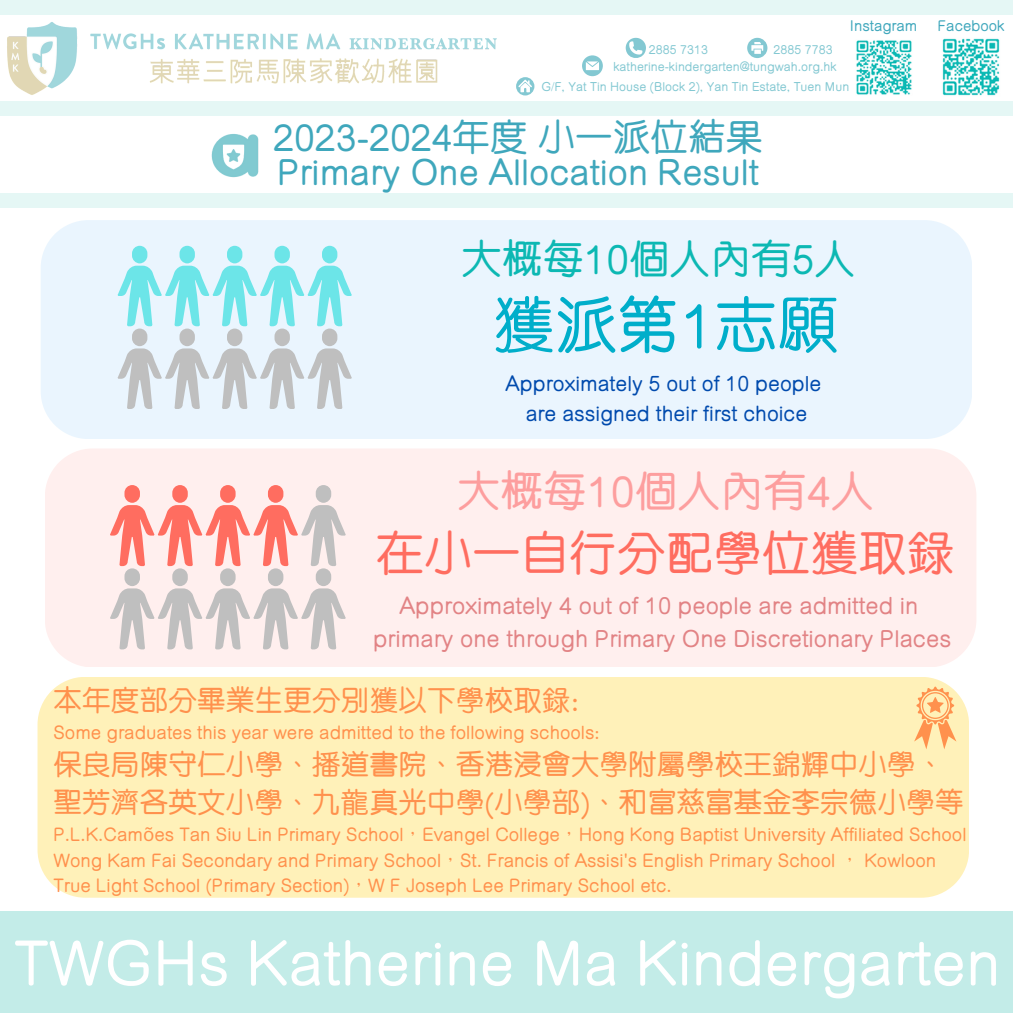
<style>
.page{position:relative;width:1013px;height:1013px;background:#fff}
.page>*{position:absolute;margin:0;border:0;box-sizing:border-box;transform-origin:0 0}
.t1{font:500 62.5px "M Yuen HK";color:#fff}
.t2{font:500 62.5px "M Yuen HK";color:#00aeca}
.t3{font:500 48.25px "M Yuen HK";color:#ff6d60}
.t4{font:500 43.12px "M Yuen HK";color:#fd9e9e}
.t5{font:500 40.75px "M Yuen HK";color:#0cb8b3}
.t6{font:500 37.5px "M Yuen HK";color:#3fa7bc}
.t7{font:500 36.25px "M Yuen HK";color:#3fa7bc}
.t8{font:500 28.75px "M Yuen HK";color:#ff914d}
.t9{font:500 23.75px/32.8px "M Yuen HK";color:#e28385;text-align:center}
.t10{font:500 21.25px/29.4px "M Yuen HK";color:#004aad;text-align:center}
.t11{font:500 18.75px/25.2px "M Yuen HK";color:#ff914d}
.t12{font:500 15px "M Yuen HK";color:#3fa7bc}
.t13{font:500 12.5px "M Yuen HK";color:#83c8d2}
.s1{font-family:"Noto Sans";font-weight:400}
</style>
<div class="page">
<img style="left:7px;top:22px;width:490px;height:73px">
<div style="left:0;top:0;width:1012px;height:15px;background:#e5f7f5"></div>
<div style="left:0;top:101px;width:1012px;height:15px;background:#e5f7f5"></div>
<img style="left:211px;top:133px;width:48px;height:45px">
<img style="left:856px;top:40px;width:56px;height:55px">
<img style="left:942px;top:38px;width:58px;height:58px">
<svg style="left:582px;top:55px;width:20px;height:21px"></svg>
<svg style="left:625px;top:38px;width:21px;height:20px"></svg>
<svg style="left:747px;top:38px;width:20px;height:20px"></svg>
<svg style="left:516px;top:77px;width:18px;height:18px"></svg>
<div style="left:0;top:193px;width:1012px;height:15px;background:#e5f7f5"></div>
<div style="left:0;top:911px;width:1012px;height:101px;background:#c3ece8"></div>
<div style="left:41px;top:220px;width:931px;height:219px;background:#eaf5fe"></div>
<svg style="left:117px;top:246px;width:235px;height:163px;background:#c6e6ec"></svg>
<div style="left:45px;top:449px;width:931px;height:218px;background:#ffefee"></div>
<svg style="left:110px;top:485px;width:236px;height:164px;background:#eecdca"></svg>
<div style="left:38px;top:677px;width:931px;height:220px;background:#fff1b9"></div>
<svg style="left:914px;top:686px;width:42px;height:63px;background:#ffce92"></svg>
<p class="t13" style="left:649px;top:43px;width:61px">2885 7313</p>
<p class="t13" style="left:773px;top:43px;width:61px">2885 7783</p>
<p class="t13" style="left:613px;top:60px;width:225px">katherine-kindergarten@tungwah.org.hk</p>
<h4 class="t12" style="left:850px;top:18px;width:69px">Instagram</h4>
<p class="t12" style="left:938px;top:18px;width:68px">Facebook</p>
<p class="t13" style="left:541px;top:80px;width:309px">G/F, Yat Tin House (Block 2), Yan Tin Estate, Tuen Mun</p>
<p class="t6" style="left:273px;top:117px;width:491px">2023-2024年度小一派位結果</p>
<p class="t7" style="left:277px;top:152px;width:483px">Primary One Allocation Result</p>
<h4 class="t5" style="left:461px;top:237px;width:392px">大概每10個人內有5人</h4>
<p class="t2" style="left:493px;top:292px;width:349px">獲派第1志願</p>
<h6 class="t10" style="left:505px;top:368px;width:317px">Approximately 5 out of 10 people are assigned their first choice</h6>
<p class="t4" style="left:457px;top:468px;width:415px">大概每10個人內有4人</p>
<h3 class="t3" style="left:376px;top:528px;width:580px">在小一自行分配學位獲取錄</h3>
<h1 class="t9" style="left:373px;top:588px;width:579px">Approximately 4 out of 10 people are admitted in primary one through Primary One Discretionary Places</h1>
<h3 class="t8" style="left:53px;top:685px;width:527px">本年度部分畢業生更分別獲以下學校取錄:</h3>
<h2 class="t11" style="left:53px;top:719px;width:548px">Some graduates this year were admitted to the following schools:</h2>
<h5 class="t8" style="left:53px;top:749px;width:892px">保良局陳守仁小學、播道書院、香港浸會大學附屬學校王錦輝中小學、</h5>
<p class="t8" style="left:53px;top:787px;width:912px">聖芳濟各英文小學、九龍真光中學(小學部)、和富慈富基金李宗德小學等</p>
<p class="t11" style="left:53px;top:821px;width:914px">P.L.K.Cam<span class="s1">õ</span>es Tan Siu Lin Primary School，Evangel College，Hong Kong Baptist University Affiliated School<br>Wong Kam Fai Secondary and Primary School，St. Francis of Assisi's English Primary School ， Kowloon<br>True Light School (Primary Section)，W F Joseph Lee Primary School etc.</p>
<p class="t1" style="left:14px;top:929px;width:988px">TWGHs Katherine Ma Kindergarten</p>
</div>
